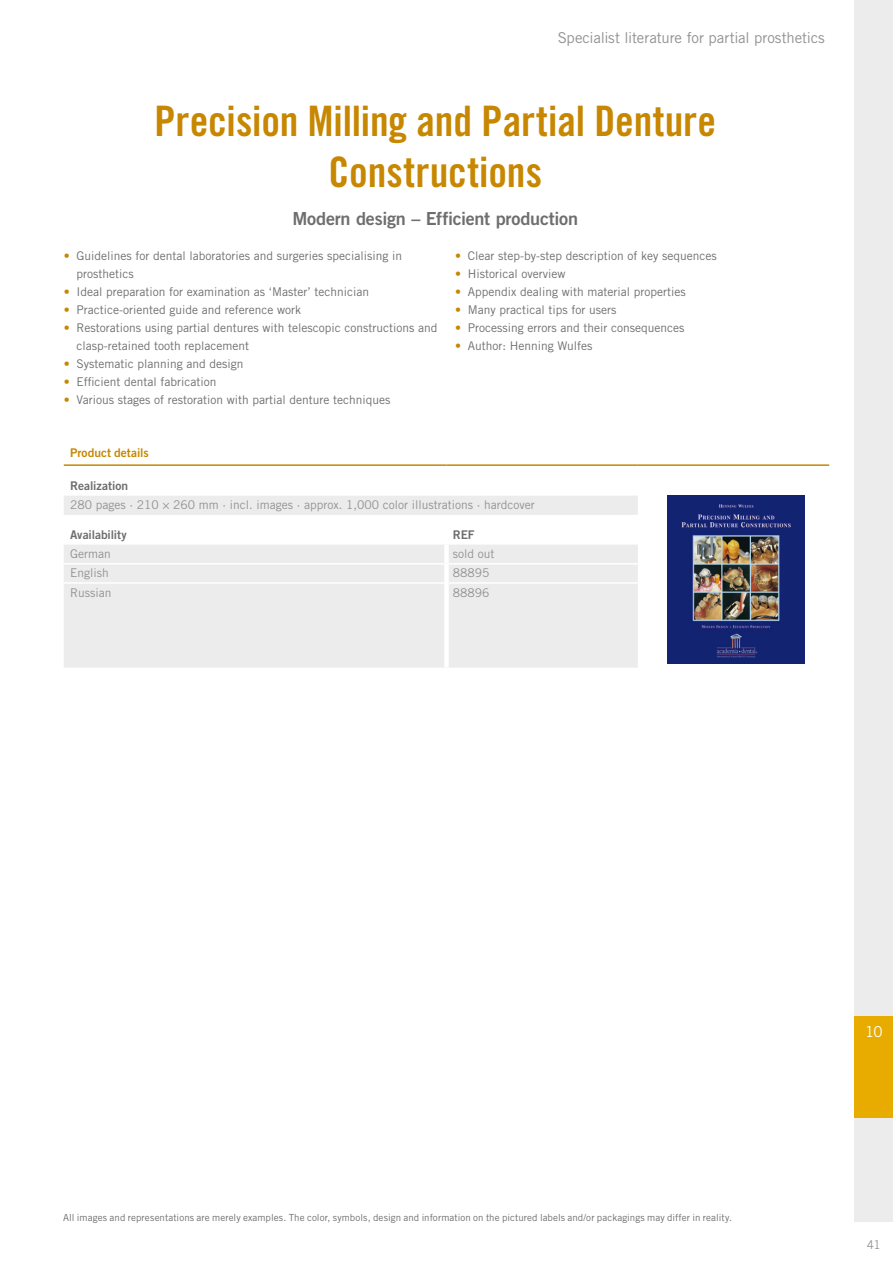
<style>
.page{position:relative;width:893px;height:1263px;background:#fff}
.page>*{position:absolute;margin:0;border:0;box-sizing:border-box;transform-origin:0 0}
.t1{font:42px/50.4px "Trade Gothic LT Std Bd Cn 20";color:#c78700;text-align:center}
.t2{font:18px "Trade Gothic LT Pro Bd 2";letter-spacing:-.015em;color:#6e6e6e}
.t3{font:15px "Trade Gothic LT Pro";letter-spacing:-.01em;color:#919291}
.t4{font:15px "Trade Gothic LT Pro";color:#fff}
.t5{font:12px/18px "Trade Gothic LT Pro";color:#6e6e6e}
.t6{font:12px "Trade Gothic LT Pro";color:#919291}
.t7{font:12px "Trade Gothic LT Pro Bd 2";letter-spacing:-.005em;color:#6e6e6e}
.t8{font:12px "Trade Gothic LT Pro Bd 2";letter-spacing:.005em;color:#c78700}
.t9{font:9.75px "Trade Gothic LT Pro";letter-spacing:.005em;color:#6e6e6e}
.s1{color:#c78700}
</style>
<div class="page">
<div style="left:855px;top:0;width:38px;height:1221px;background:#ececec"></div>
<div style="left:855px;top:1016px;width:38px;height:101px;background:#e8ac00"></div>
<svg style="left:64px;top:496px;width:574px;height:172px;fill:#ececec"></svg>
<hr style="left:64px;top:563px;width:380px;height:1px;background:#fff">
<hr style="left:449px;top:563px;width:189px;height:1px;background:#fff">
<hr style="left:64px;top:582px;width:380px;height:2px;background:#fff">
<hr style="left:449px;top:582px;width:189px;height:2px;background:#fff">
<div style="left:444px;top:545px;width:5px;height:19px;background:#fff"></div>
<div style="left:444px;top:564px;width:5px;height:19px;background:#fff"></div>
<div style="left:444px;top:583px;width:5px;height:85px;background:#fff"></div>
<hr style="left:64px;top:464px;width:382px;height:2px;background:#c78700">
<hr style="left:446px;top:464px;width:192px;height:2px;background:#c78700">
<hr style="left:638px;top:464px;width:191px;height:2px;background:#c78700">
<img style="left:668px;top:495px;width:136px;height:168px">
<p class="t3" style="left:558px;top:28px;width:269px">Specialist literature for partial prosthetics</p>
<h1 class="t1" style="left:154px;top:96px;width:563px">Precision Milling and Partial Denture<br>Constructions</h1>
<h2 class="t2" style="left:292px;top:208px;width:287px">Modern design – Efficient production</h2>
<p class="t5" style="left:77px;top:247px;width:327px;text-indent:-13px"><span class="s1">•</span> Guidelines for dental laboratories and surgeries specialising in prosthetics</p>
<p class="t5" style="left:64px;top:283px;width:307px"><span class="s1">•</span> Ideal preparation for examination as ‘Master’ technician</p>
<p class="t5" style="left:64px;top:301px;width:239px"><span class="s1">•</span> Practice-oriented guide and reference work</p>
<p class="t5" style="left:77px;top:319px;width:362px;text-indent:-13px"><span class="s1">•</span> Restorations using partial dentures with telescopic constructions and clasp-retained tooth replacement</p>
<p class="t5" style="left:64px;top:355px;width:181px"><span class="s1">•</span> Systematic planning and design</p>
<p class="t5" style="left:64px;top:373px;width:154px"><span class="s1">•</span> Efficient dental fabrication</p>
<p class="t5" style="left:64px;top:391px;width:328px"><span class="s1">•</span> Various stages of restoration with partial denture techniques</p>
<p class="t5" style="left:455px;top:247px;width:263px"><span class="s1">•</span> Clear step-by-step description of key sequences</p>
<p class="t5" style="left:455px;top:265px;width:112px"><span class="s1">•</span> Historical overview</p>
<p class="t5" style="left:455px;top:283px;width:232px"><span class="s1">•</span> Appendix dealing with material properties</p>
<p class="t5" style="left:455px;top:301px;width:163px"><span class="s1">•</span> Many practical tips for users</p>
<p class="t5" style="left:455px;top:319px;width:231px"><span class="s1">•</span> Processing errors and their consequences</p>
<p class="t5" style="left:455px;top:337px;width:139px"><span class="s1">•</span> Author: Henning Wulfes</p>
<p class="t8" style="left:70px;top:445px;width:80px">Product details</p>
<p class="t7" style="left:70px;top:478px;width:59px">Realization</p>
<p class="t6" style="left:70px;top:498px;width:466px">280 pages · 210 × 260 mm · incl. images · approx. 1,000 color illustrations · hardcover</p>
<p class="t7" style="left:70px;top:527px;width:58px">Availability</p>
<p class="t7" style="left:453px;top:527px;width:23px">REF</p>
<p class="t6" style="left:70px;top:547px;width:42px">German</p>
<p class="t6" style="left:453px;top:547px;width:43px">sold out</p>
<p class="t6" style="left:70px;top:566px;width:40px">English</p>
<p class="t6" style="left:453px;top:566px;width:38px">88895</p>
<p class="t6" style="left:70px;top:585px;width:43px">Russian</p>
<p class="t6" style="left:453px;top:585px;width:38px">88896</p>
<p class="t9" style="left:63px;top:1212px;width:670px">All images and representations are merely examples. The color, symbols, design and information on the pictured labels and/or packagings may differ in reality.</p>
<p class="t4" style="left:865px;top:1022px;width:19px">10</p>
<p class="t6" style="left:867px;top:1237px;width:15px">41</p>
</div>
